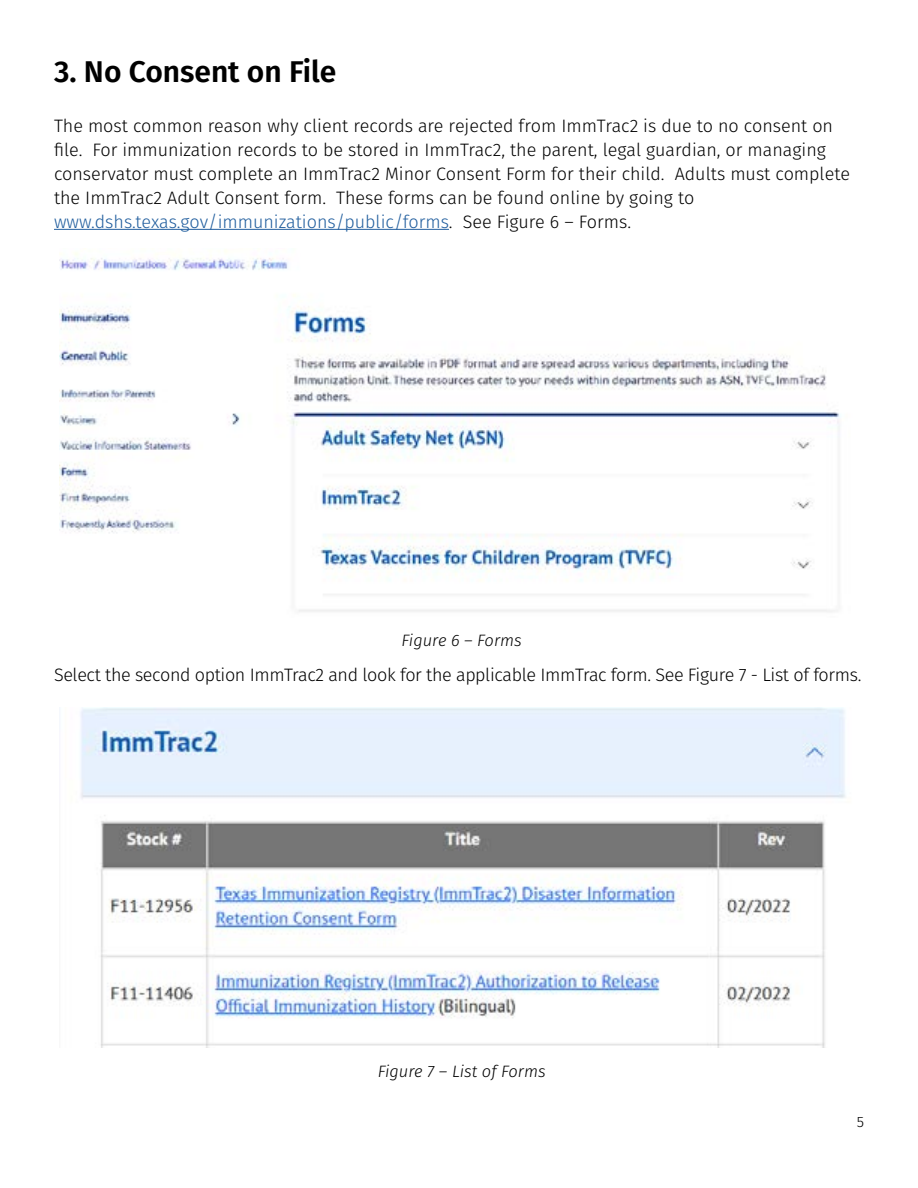
<style>
.page{position:relative;width:918px;height:1188px;background:#fff}
.page>*{position:absolute;margin:0;border:0;box-sizing:border-box;transform-origin:0 0}
.Subheading_1{font:600 30px "Fira Sans";color:#000}
.Body_copy{font:300 18px/24px "Fira Sans";color:#000}
.Body_copy-2{font:300 18px "Fira Sans";letter-spacing:-.02em;color:#000}
.Image_caption{font:italic 300 16.5px "Fira Sans";color:#000}
.t1{font:300 15px "Fira Sans";color:#000}
.s1{color:#215e9e}
</style>
<div class="page">
<hr style="left:54px;top:229px;width:395px;height:1px;background:#215e9e">
<img style="left:59px;top:250px;width:781px;height:362px">
<img style="left:80px;top:707px;width:766px;height:341px">
<p class="Subheading_1" style="left:54px;top:47px;width:284px">3. No Consent on File</p>
<p class="Body_copy" style="left:54px;top:113px;width:797px">The most common reason why client records are rejected from ImmTrac2 is due to no consent on file. For immunization records to be stored in ImmTrac2, the parent, legal guardian, or managing conservator must complete an ImmTrac2 Minor Consent Form for their child. Adults must complete the ImmTrac2 Adult Consent form. These forms can be found online by going to <span class="s1">www.dshs.texas.gov/immunizations/public/forms</span>. See Figure 6 – Forms.</p>
<p class="Image_caption" style="left:402px;top:628px;width:122px">Figure 6 – Forms</p>
<p class="Body_copy-2" style="left:54px;top:662px;width:809px">Select the second option ImmTrac2 and look for the applicable ImmTrac form. See Figure 7 - List of forms.</p>
<p class="Image_caption" style="left:378px;top:1060px;width:169px">Figure 7 – List of Forms</p>
<p class="t1" style="left:857px;top:1111px;width:9px">5</p>
</div>
